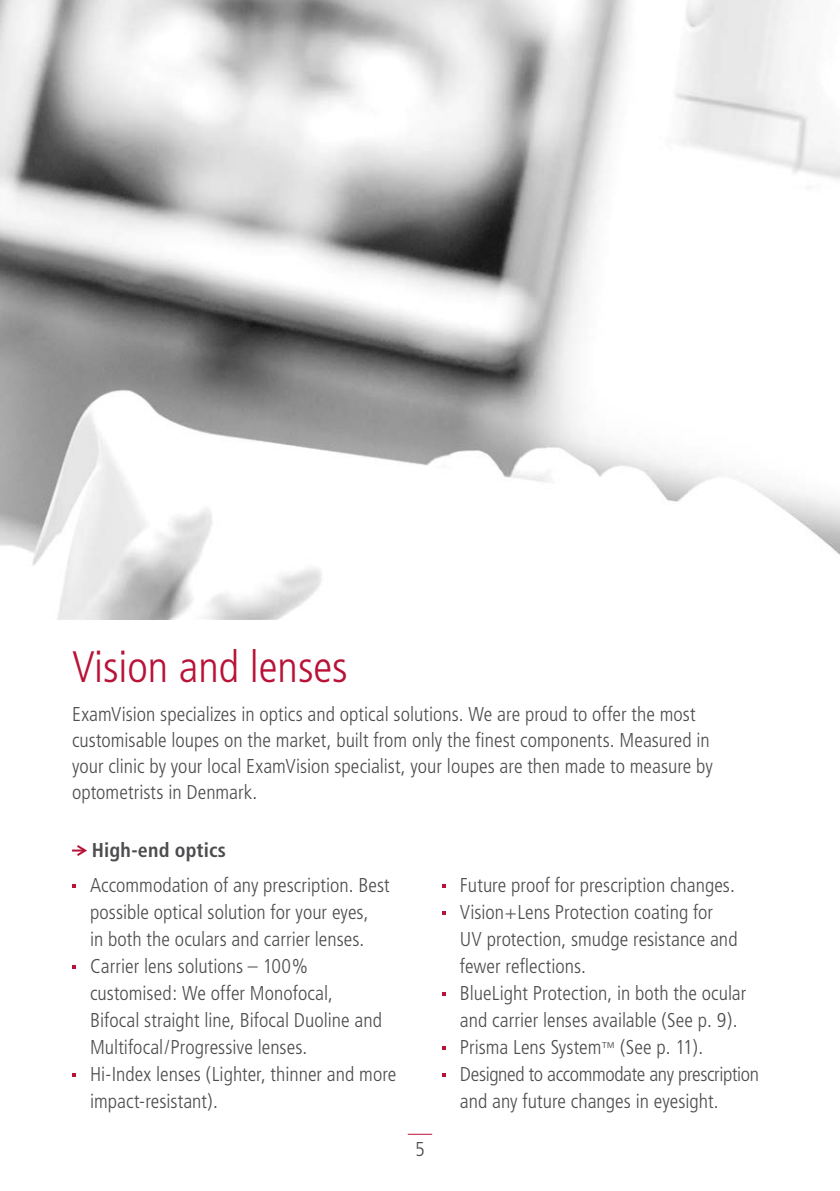
<style>
.page{position:relative;width:840px;height:1191px;background:#fff}
.page>*{position:absolute;margin:0;border:0;box-sizing:border-box;transform-origin:0 0}
.t1{font:300 condensed 44px "Frutiger";color:#b81237}
.t2{font:300 condensed 20px/27px "Frutiger";color:#4d4d4f}
.t3{font:700 condensed 20px "Frutiger";letter-spacing:.01em;color:#4d4d4f}
.s1{font-size:14px}
</style>
<div class="page">
<svg style="left:407px;top:1134px;width:25px;height:1px"></svg>
<svg style="left:72px;top:884px;width:4px;height:3px"></svg>
<svg style="left:72px;top:965px;width:4px;height:3px"></svg>
<svg style="left:72px;top:1073px;width:4px;height:3px"></svg>
<svg style="left:72px;top:845px;width:15px;height:11px"></svg>
<img style="left:0;top:0;width:839px;height:619px">
<h1 class="t1" style="left:72px;top:642px;width:277px">Vision and lenses</h1>
<p class="t2" style="left:72px;top:701px;width:642px;line-height:26px">ExamVision specializes in optics and optical solutions. We are proud to offer the most customisable loupes on the market, built from only the finest components. Measured in your clinic by your local ExamVision specialist, your loupes are then made to measure by optometrists in Denmark.</p>
<p class="t3" style="left:92px;top:838px;width:136px">High-end optics</p>
<p class="t2" style="left:90px;top:872px;width:308px">Accommodation of any prescription. Best possible optical solution for your eyes,<br>in both the oculars and carrier lenses.<br>Carrier lens solutions _ 100% customised: We offer Monofocal,<br>Bifocal straight line, Bifocal Duoline and Multifocal/Progressive lenses.<br>Hi-Index lenses (Lighter, thinner and more impact-resistant).</p>
<p class="t2" style="left:459px;top:872px;width:300px">Future proof for prescription changes.<br>Vision+Lens Protection coating for<br>UV protection, smudge resistance and fewer reflections.<br>BlueLight Protection, in both the ocular and carrier lenses available (See p. 9).<br>Prisma Lens System<span class="s1">™</span> (See p. 11).<br>Designed to accommodate any prescription and any future changes in eyesight.</p>
<p class="t2" style="left:415px;top:1136px;width:11px">5</p>
</div>
